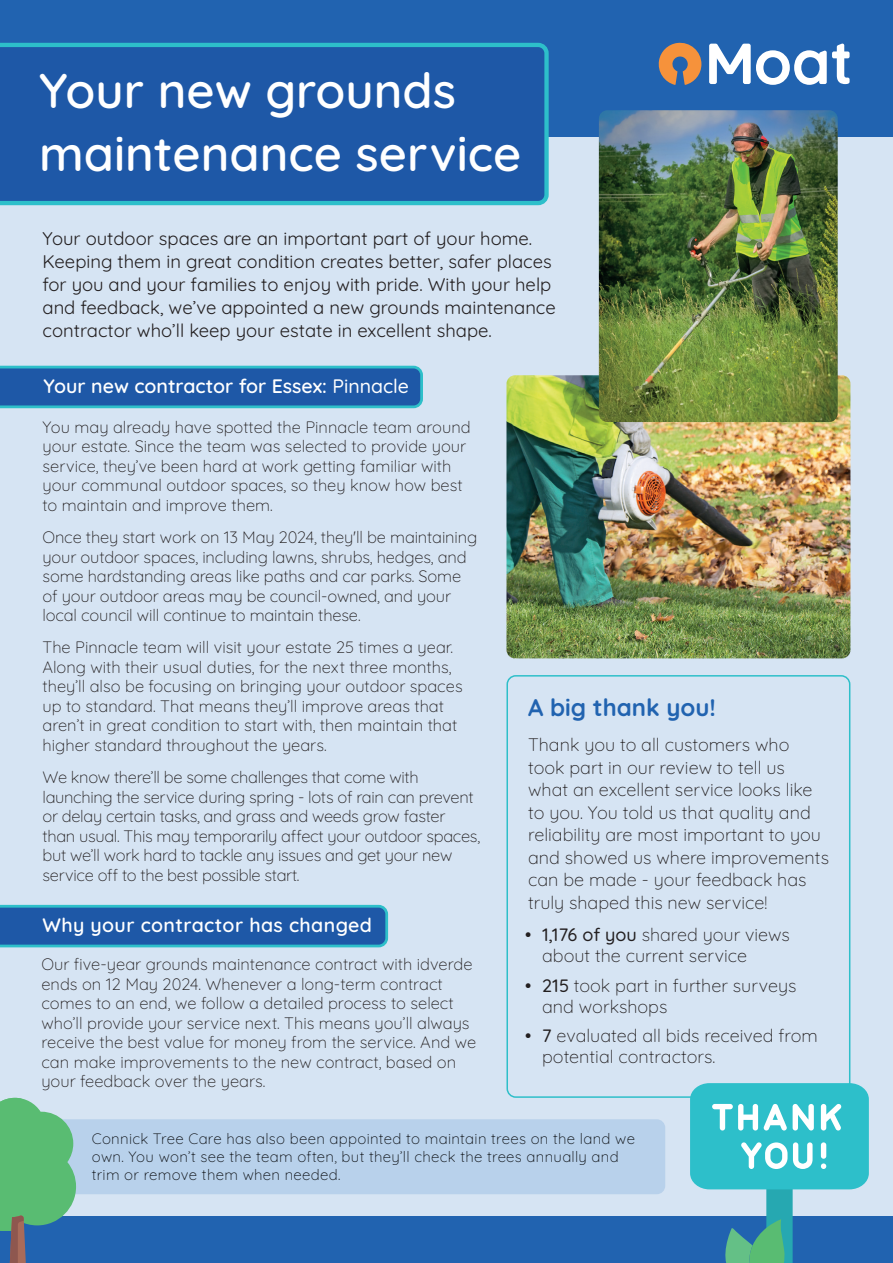
<style>
.page{position:relative;width:893px;height:1263px;background:#fff}
.page>*{position:absolute;margin:0;border:0;box-sizing:border-box;transform-origin:0 0}
.t1{font:600 48.6px/63px "Quicksand";color:#fff}
.t2{font:700 24px "Quicksand";color:#2163b0}
.t3{font:600 19.5px "Quicksand";letter-spacing:.005em;color:#fff}
.t4{font:18.45px/23px "Quicksand";color:#231f20}
.t5{font:300 18px/22.5px "Quicksand";color:#231f20}
.t6{font:300 16.5px/19.5px "Quicksand";color:#231f20}
.t7{font:300 16.5px/19.5px "Quicksand";letter-spacing:-.02em;color:#231f20}
.t8{font:300 15px/18px "Quicksand";letter-spacing:.02em;color:#0a0d11}
.s1{font-weight:500}
</style>
<div class="page">
<div style="left:0;top:0;width:893px;height:1229px;background:#d6e4f3"></div>
<div style="left:0;top:1217px;width:893px;height:46px;background:#2163b0"></div>
<svg style="left:0;top:365px;width:423px;height:44px;background:#266aae"></svg>
<div style="left:0;top:0;width:893px;height:136px;background:#2163b0"></div>
<svg style="left:0;top:42px;width:551px;height:164px"></svg>
<img style="left:506px;top:375px;width:344px;height:283px">
<div style="left:17px;top:1119px;width:648px;height:75px;background:#b8d1eb;border-radius:9px"></div>
<img style="left:599px;top:110px;width:239px;height:312px">
<div style="left:506px;top:675px;width:344px;height:423px;border:2px solid #2ebfc9;border-radius:9px"></div>
<svg style="left:0;top:1098px;width:76px;height:165px"></svg>
<svg style="left:690px;top:1083px;width:179px;height:180px"></svg>
<svg style="left:709px;top:43px;width:141px;height:42px"></svg>
<svg style="left:659px;top:43px;width:42px;height:42px"></svg>
<svg style="left:0;top:904px;width:389px;height:44px;background:#276aae"></svg>
<p class="t1" style="left:39px;top:55px;width:484px">Your new grounds maintenance service</p>
<p class="t4" style="left:43px;top:225px;width:515px">Your outdoor spaces are an important part of your home.<br>Keeping them in great condition creates better, safer places for you and your families to enjoy with pride. With your help and feedback, we’ve appointed a new grounds maintenance contractor who’ll keep your estate in excellent shape.</p>
<p class="t3" style="left:44px;top:370px;width:367px">Your new contractor for Essex: <span class="s1">Pinnacle</span></p>
<p class="t6" style="left:43px;top:416px;width:430px">You may already have spotted the Pinnacle team around your estate. Since the team was selected to provide your service, they’ve been hard at work getting familiar with your communal outdoor spaces, so they know how best to maintain and improve them.</p>
<p class="t6" style="left:43px;top:526px;width:436px">Once they start work on 13 May 2024, they'll be maintaining your outdoor spaces, including lawns, shrubs, hedges, and some hardstanding areas like paths and car parks. Some of your outdoor areas may be council-owned, and your local council will continue to maintain these.</p>
<p class="t6" style="left:43px;top:636px;width:422px">The Pinnacle team will visit your estate 25 times a year.<br>Along with their usual duties, for the next three months, they’ll also be focusing on bringing your outdoor spaces up to standard. That means they’ll improve areas that aren’t in great condition to start with, then maintain that higher standard throughout the years.</p>
<p class="t7" style="left:43px;top:766px;width:439px">We know there’ll be some challenges that come with launching the service during spring - lots of rain can prevent or delay certain tasks, and grass and weeds grow faster than usual. This may temporarily affect your outdoor spaces, but we’ll work hard to tackle any issues and get your new service off to the best possible start.</p>
<p class="t3" style="left:43px;top:909px;width:331px">Why your contractor has changed</p>
<p class="t6" style="left:41px;top:953px;width:436px">Our five-year grounds maintenance contract with idverde ends on 12 May 2024. Whenever a long-term contract comes to an end, we follow a detailed process to select who’ll provide your service next. This means you’ll always receive the best value for money from the service. And we can make improvements to the new contract, based on your feedback over the years.</p>
<p class="t2" style="left:528px;top:688px;width:189px">A big thank you!</p>
<p class="t5" style="left:528px;top:732px;width:303px">Thank you to all customers who took part in our review to tell us what an excellent service looks like to you. You told us that quality and reliability are most important to you and showed us where improvements can be made - your feedback has truly shaped this new service!</p>
<p class="t5" style="left:542px;top:922px;width:249px;line-height:21px;text-indent:-17px"><span class="s1">• 1,176 of you</span> shared your views about the current service</p>
<p class="t5" style="left:542px;top:973px;width:256px;line-height:21px;text-indent:-17px"><span class="s1">• 215</span> took part in further surveys and workshops</p>
<p class="t5" style="left:542px;top:1023px;width:277px;line-height:21px;text-indent:-17px"><span class="s1">• 7</span> evaluated all bids received from potential contractors.</p>
<p class="t8" style="left:92px;top:1128px;width:545px">Connick Tree Care has also been appointed to maintain trees on the land we own. You won’t see the team often, but they’ll check the trees annually and trim or remove them when needed.</p>
</div>
